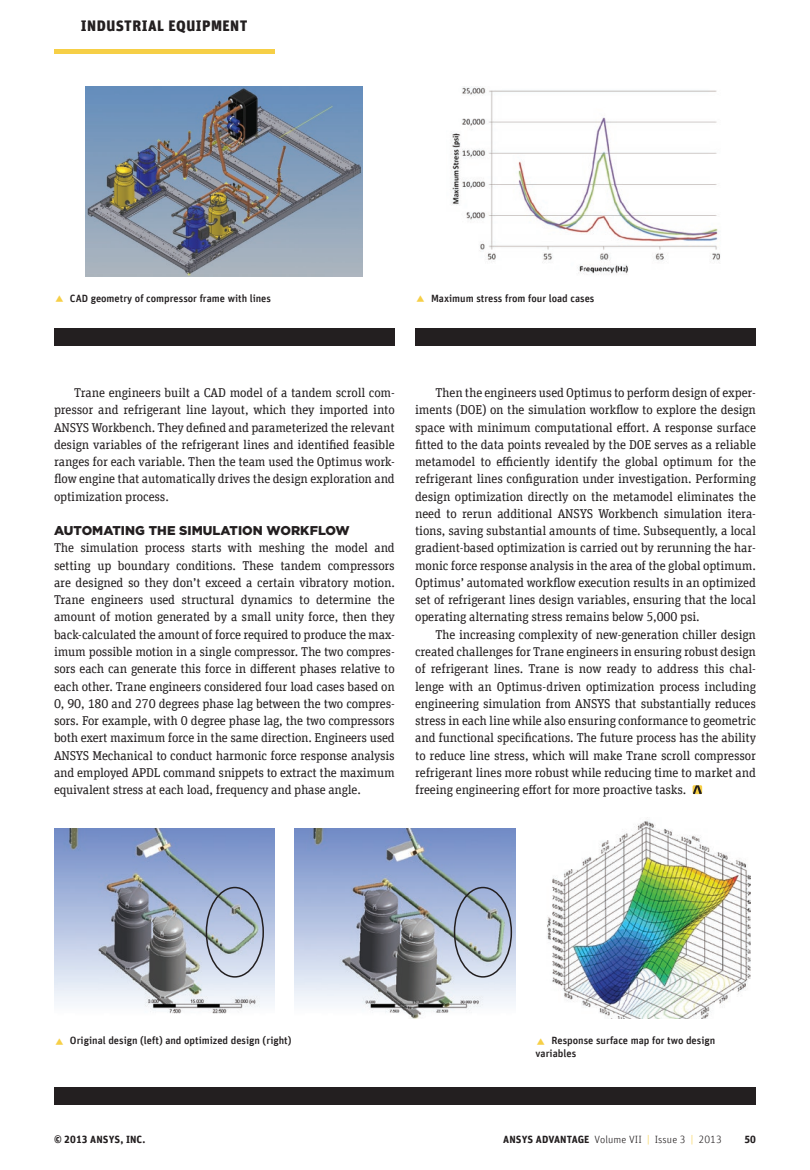
<style>
.page{position:relative;width:810px;height:1170px;background:#fff}
.page>*{position:absolute;margin:0;border:0;box-sizing:border-box;transform-origin:0 0}
.t1{font:900 15px "Unit Offc Pro";letter-spacing:.03em;color:#231f20}
.Body_Copy{font:12.75px/17.2px "Unit Slab Offc Pro";letter-spacing:-.01em;color:#231f20;text-align:justify}
.Body_Copy___Par_1{font:12.75px/17.2px "Unit Slab Offc Pro";letter-spacing:-.015em;color:#231f20;text-align:justify}
.Subhead{font:900 12.75px "Gotham";letter-spacing:.005em;color:#231f20}
.Feature_Caption{font:500 10.5px/12.9px "Unit Offc Pro";color:#231f20}
.t2{font:300 10.5px "Unit Offc Pro";letter-spacing:.01em;color:#231f20}
.t3{font:700 10.5px "Unit Offc Pro";letter-spacing:.01em;color:#231f20}
.s1{font-weight:700}
.s2{color:#f6cf46}
</style>
<div class="page">
<div style="left:54px;top:328px;width:341px;height:17px;background:#231f20"></div>
<div style="left:415px;top:328px;width:341px;height:17px;background:#231f20"></div>
<div style="left:54px;top:1087px;width:702px;height:17px;background:#231f20"></div>
<svg style="left:693px;top:785px;width:9px;height:8px"></svg>
<img style="left:86px;top:86px;width:277px;height:190px">
<img style="left:451px;top:86px;width:269px;height:189px">
<img style="left:547px;top:820px;width:204px;height:198px">
<img style="left:295px;top:828px;width:220px;height:190px">
<img style="left:54px;top:828px;width:221px;height:186px">
<div style="left:454px;top:886px;width:58px;height:91px;border:2px solid #231f20;border-radius:50%"></div>
<div style="left:206px;top:886px;width:58px;height:91px;border:2px solid #231f20;border-radius:50%"></div>
<hr style="left:54px;top:50px;width:220px;height:4px;background:#f6cf46">
<p class="t1" style="left:81px;top:14px;width:168px">INDUSTRIAL EQUIPMENT</p>
<p class="Feature_Caption" style="left:70px;top:291px;width:203px">CAD geometry of compressor frame with lines</p>
<p class="Feature_Caption" style="left:431px;top:291px;width:165px">Maximum stress from four load cases</p>
<p class="Body_Copy" style="left:54px;top:383px;width:342px;text-indent:20px">Trane engineers built a CAD model of a tandem scroll com&shy;pressor and refrigerant line layout, which they imported into ANSYS Workbench. They defined and parameterized the relevant design variables of the refrigerant lines and identified feasible ranges for each variable. Then the team used the Optimus work&shy;flow engine that automatically drives the design exploration and optimization process.</p>
<p class="Subhead" style="left:54px;top:521px;width:297px">AUTOMATING THE SIMULATION WORKFLOW</p>
<p class="Body_Copy___Par_1" style="left:54px;top:539px;width:342px">The simulation process starts with meshing the model and setting up boundary conditions. These tandem compressors are designed so they don’t exceed a certain vibratory motion.<br>Trane engineers used structural dynamics to determine the amount of motion generated by a small unity force, then they back-calculated the amount of force required to produce the max&shy;imum possible motion in a single compressor. The two compres&shy;sors each can generate this force in different phases relative to each other. Trane engineers considered four load cases based on 0, 90, 180 and 270 degrees phase lag between the two compres&shy;sors. For example, with 0 degree phase lag, the two compressors both exert maximum force in the same direction. Engineers used ANSYS Mechanical to conduct harmonic force response analysis and employed APDL command snippets to extract the maximum equivalent stress at each load, frequency and phase angle.</p>
<p class="Body_Copy" style="left:415px;top:383px;width:342px;text-indent:20px">Then the engineers used Optimus to perform design of exper&shy;iments (DOE) on the simulation workflow to explore the design space with minimum computational effort. A response surface fitted to the data points revealed by the DOE serves as a reliable metamodel to efficiently identify the global optimum for the refrigerant lines configuration under investigation. Performing design optimization directly on the metamodel eliminates the need to rerun additional ANSYS Workbench simulation itera&shy;tions, saving substantial amounts of time. Subsequently, a local gradient-based optimization is carried out by rerunning the har&shy;monic force response analysis in the area of the global optimum.<br>Optimus’ automated workflow execution results in an optimized set of refrigerant lines design variables, ensuring that the local operating alternating stress remains below 5,000 psi.</p>
<p class="Body_Copy" style="left:415px;top:625px;width:342px;text-indent:20px">The increasing complexity of new-generation chiller design created challenges for Trane engineers in ensuring robust design of refrigerant lines. Trane is now ready to address this chal&shy;lenge with an Optimus-driven optimization process including engineering simulation from ANSYS that substantially reduces stress in each line while also ensuring conformance to geometric and functional specifications. The future process has the ability to reduce line stress, which will make Trane scroll compressor refrigerant lines more robust while reducing time to market and freeing engineering effort for more proactive tasks.</p>
<p class="Feature_Caption" style="left:70px;top:1033px;width:223px">Original design (left) and optimized design (right)</p>
<p class="Feature_Caption" style="left:536px;top:1033px;width:181px;text-indent:16px">Response surface map for two design variables</p>
<p class="t3" style="left:54px;top:1131px;width:93px">© 2013 ANSYS, INC.</p>
<p class="t2" style="left:503px;top:1132px;width:220px"><span class="s1">ANSYS ADVANTAGE</span> Volume VII <span class="s2">|</span> Issue 3 <span class="s2">|</span> 2013</p>
<p class="t3" style="left:744px;top:1131px;width:13px">50</p>
</div>
